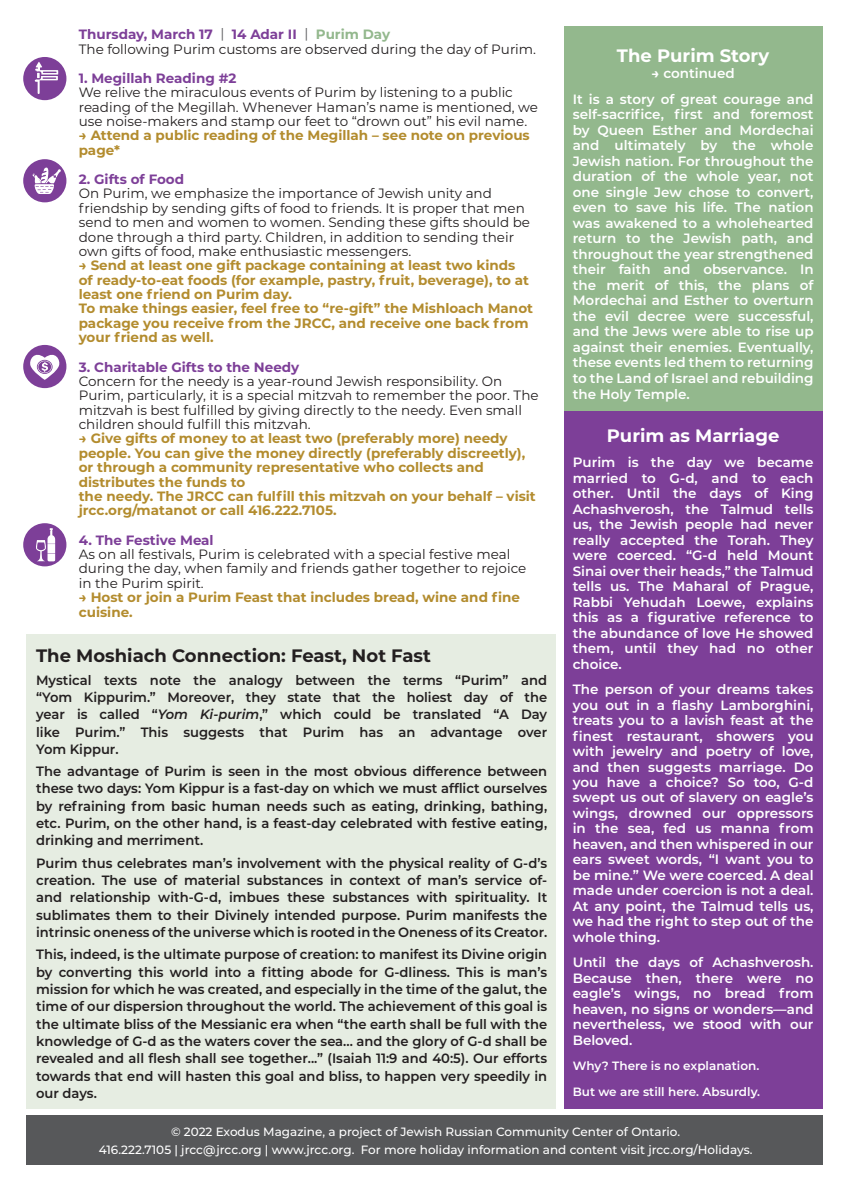
<style>
.page{position:relative;width:850px;height:1190px;background:#fff}
.page>*{position:absolute;margin:0;border:0;box-sizing:border-box;transform-origin:0 0}
.t1{font:700 18px "Montserrat";color:#231f20}
.t2{font:700 18px "Montserrat";color:#fff}
.t3{font:600 13.5px/15.5px "Montserrat";color:#fff;text-align:justify}
.t4{font:600 13.5px/17.2px "Montserrat";color:#231f20;text-align:justify}
.t5{font:13.5px/14.4px "Montserrat";color:#231f20}
.t6{font:700 13.5px/14.4px "Montserrat";color:#b38c2e}
.t7{font:700 13.5px "Montserrat";color:#7d3f98}
.t8{font:500 12px/18.3px "Montserrat";color:#fff;text-align:center}
.t9{font:600 12px/25.5px "Montserrat";color:#fff}
.s1{font-weight:700;color:#7d3f98}
.s2{color:#57585a}
.s3{font-weight:700;color:#93b88d}
.s4{font-style:italic}
.s5{font-weight:700}
</style>
<div class="page">
<div style="left:564px;top:26px;width:258px;height:386px;background:#93b88d"></div>
<div style="left:564px;top:411px;width:258px;height:697px;background:#7d3f98"></div>
<div style="left:26px;top:1114px;width:797px;height:50px;background:#57585a"></div>
<div style="left:26px;top:634px;width:529px;height:474px;background:#e6ede2"></div>
<div style="left:23px;top:57px;width:43px;height:43px;background:#7d3f98;border-radius:50%"></div>
<svg style="left:35px;top:62px;width:23px;height:32px"></svg>
<div style="left:23px;top:523px;width:43px;height:43px;background:#7d3f98;border-radius:50%"></div>
<svg style="left:36px;top:528px;width:19px;height:33px"></svg>
<div style="left:23px;top:345px;width:43px;height:43px;background:#7d3f98;border-radius:50%"></div>
<svg style="left:28px;top:350px;width:33px;height:30px"></svg>
<div style="left:23px;top:159px;width:43px;height:43px;background:#7d3f98;border-radius:50%"></div>
<svg style="left:32px;top:166px;width:29px;height:28px"></svg>
<p class="t5" style="left:79px;top:27px;width:459px"><span class="s1">Thursday, March 17</span> <span class="s2">|</span> <span class="s1">14 Adar II</span> <span class="s2">|</span> <span class="s3">Purim Day<br></span>The following Purim customs are observed during the day of Purim.</p>
<p class="t7" style="left:79px;top:68px;width:159px">1. Megillah Reading #2</p>
<p class="t5" style="left:79px;top:85px;width:461px">We relive the miraculous events of Purim by listening to a public reading of the Megillah. Whenever Haman’s name is mentioned, we use noise-makers and stamp our feet to “drown out” his evil name.</p>
<p class="t6" style="left:79px;top:128px;width:452px">→ Attend a public reading of the Megillah – see note on previous page*</p>
<p class="t7" style="left:79px;top:170px;width:107px">2. Gifts of Food</p>
<p class="t5" style="left:79px;top:186px;width:453px">On Purim, we emphasize the importance of Jewish unity and friendship by sending gifts of food to friends. It is proper that men send to men and women to women. Sending these gifts should be done through a third party. Children, in addition to sending their own gifts of food, make enthusiastic messengers.</p>
<p class="t6" style="left:79px;top:258px;width:456px">→ Send at least one gift package containing at least two kinds<br>of ready-to-eat foods (for example, pastry, fruit, beverage), to at least one friend on Purim day.<br>To make things easier, feel free to “re-gift” the Mishloach Manot package you receive from the JRCC, and receive one back from your friend as well.</p>
<p class="t7" style="left:79px;top:357px;width:222px">3. Charitable Gifts to the Needy</p>
<p class="t5" style="left:79px;top:373px;width:461px">Concern for the needy is a year-round Jewish responsibility. On Purim, particularly, it is a special mitzvah to remember the poor. The mitzvah is best fulfilled by giving directly to the needy. Even small children should fulfill this mitzvah.</p>
<p class="t6" style="left:79px;top:431px;width:458px">→ Give gifts of money to at least two (preferably more) needy people. You can give the money directly (preferably discreetly), or through a community representative who collects and distributes the funds to<br>the needy. The JRCC can fulfill this mitzvah on your behalf – visit jrcc.org/matanot or call 416.222.7105.</p>
<p class="t7" style="left:79px;top:530px;width:136px">4. The Festive Meal</p>
<p class="t5" style="left:79px;top:547px;width:449px">As on all festivals, Purim is celebrated with a special festive meal during the day, when family and friends gather together to rejoice in the Purim spirit.</p>
<p class="t6" style="left:79px;top:589px;width:443px">→ Host or join a Purim Feast that includes bread, wine and fine cuisine.</p>
<h1 class="t1" style="left:36px;top:643px;width:396px">The Moshiach Connection: Feast, Not Fast</h1>
<p class="t4" style="left:36px;top:670px;width:512px">Mystical texts note the analogy between the terms “Purim” and “Yom Kippurim.” Moreover, they state that the holiest day of the year is called “<span class="s4">Yom Ki-purim</span>,” which could be translated “A Day like Purim.” This suggests that Purim has an advantage over Yom Kippur.</p>
<p class="t4" style="left:36px;top:762px;width:512px">The advantage of Purim is seen in the most obvious difference between these two days: Yom Kippur is a fast-day on which we must afflict ourselves by refraining from basic human needs such as eating, drinking, bathing, etc. Purim, on the other hand, is a feast-day celebrated with festive eating, drinking and merriment.</p>
<p class="t4" style="left:36px;top:854px;width:512px">Purim thus celebrates man’s involvement with the physical reality of G‑d’s creation. The use of material substances in context of man’s service of&shy;and relationship with-G‑d, imbues these substances with spirituality. It sublimates them to their Divinely intended purpose. Purim manifests the intrinsic oneness of the universe which is rooted in the Oneness of its Creator.</p>
<p class="t4" style="left:36px;top:945px;width:512px">This, indeed, is the ultimate purpose of creation: to manifest its Divine origin by converting this world into a fitting abode for G‑dliness. This is man’s mission for which he was created, and especially in the time of the galut, the time of our dispersion throughout the world. The achievement of this goal is the ultimate bliss of the Messianic era when “the earth shall be full with the knowledge of G‑d as the waters cover the sea... and the glory of G‑d shall be revealed and all flesh shall see together...” (Isaiah 11:9 and 40:5). Our efforts towards that end will hasten this goal and bliss, to happen very speedily in our days.</p>
<h1 class="t2" style="left:617px;top:43px;width:154px">The Purim Story</h1>
<p class="t3" style="left:572px;top:60px;width:242px;line-height:25.5px;text-align:center"><span class="s5">→</span> continued<br>It is a story of great courage and</p>
<p class="t3" style="left:572px;top:106px;width:242px">self-sacrifice, first and foremost by Queen Esther and Mordechai and ultimately by the whole Jewish nation. For throughout the duration of the whole year, not one single Jew chose to convert, even to save his life. The nation was awakened to a wholehearted return to the Jewish path, and throughout the year strengthened their faith and observance. In the merit of this, the plans of Mordechai and Esther to overturn the evil decree were successful, and the Jews were able to rise up against their enemies. Eventually, these events led them to returning to the Land of Israel and rebuilding the Holy Temple.</p>
<h1 class="t2" style="left:607px;top:422px;width:174px">Purim as Marriage</h1>
<p class="t3" style="left:572px;top:454px;width:242px">Purim is the day we became married to G‑d, and to each other. Until the days of King Achashverosh, the Talmud tells us, the Jewish people had never really accepted the Torah. They were coerced. “G‑d held Mount Sinai over their heads,” the Talmud tells us. The Maharal of Prague, Rabbi Yehudah Loewe, explains this as a figurative reference to the abundance of love He showed them, until they had no other choice.</p>
<p class="t3" style="left:572px;top:681px;width:242px">The person of your dreams takes you out in a flashy Lamborghini, treats you to a lavish feast at the finest restaurant, showers you with jewelry and poetry of love, and then suggests marriage. Do you have a choice? So too, G‑d swept us out of slavery on eagle’s wings, drowned our oppressors in the sea, fed us manna from heaven, and then whispered in our ears sweet words, “I want you to be mine.” We were coerced. A deal made under coercion is not a deal.<br>At any point, the Talmud tells us, we had the right to step out of the whole thing.</p>
<p class="t3" style="left:572px;top:954px;width:242px">Until the days of Achashverosh.<br>Because then, there were no eagle’s wings, no bread from heaven, no signs or wonders—and nevertheless, we stood with our Beloved.</p>
<p class="t9" style="left:572px;top:1053px;width:189px">Why? There is no explanation.<br>But we are still here. Absurdly.</p>
<p class="t8" style="left:99px;top:1122px;width:655px">© 2022 Exodus Magazine, a project of Jewish Russian Community Center of Ontario.<br>416.222.7105 | jrcc@jrcc.org | www.jrcc.org. For more holiday information and content visit jrcc.org/Holidays.</p>
</div>
